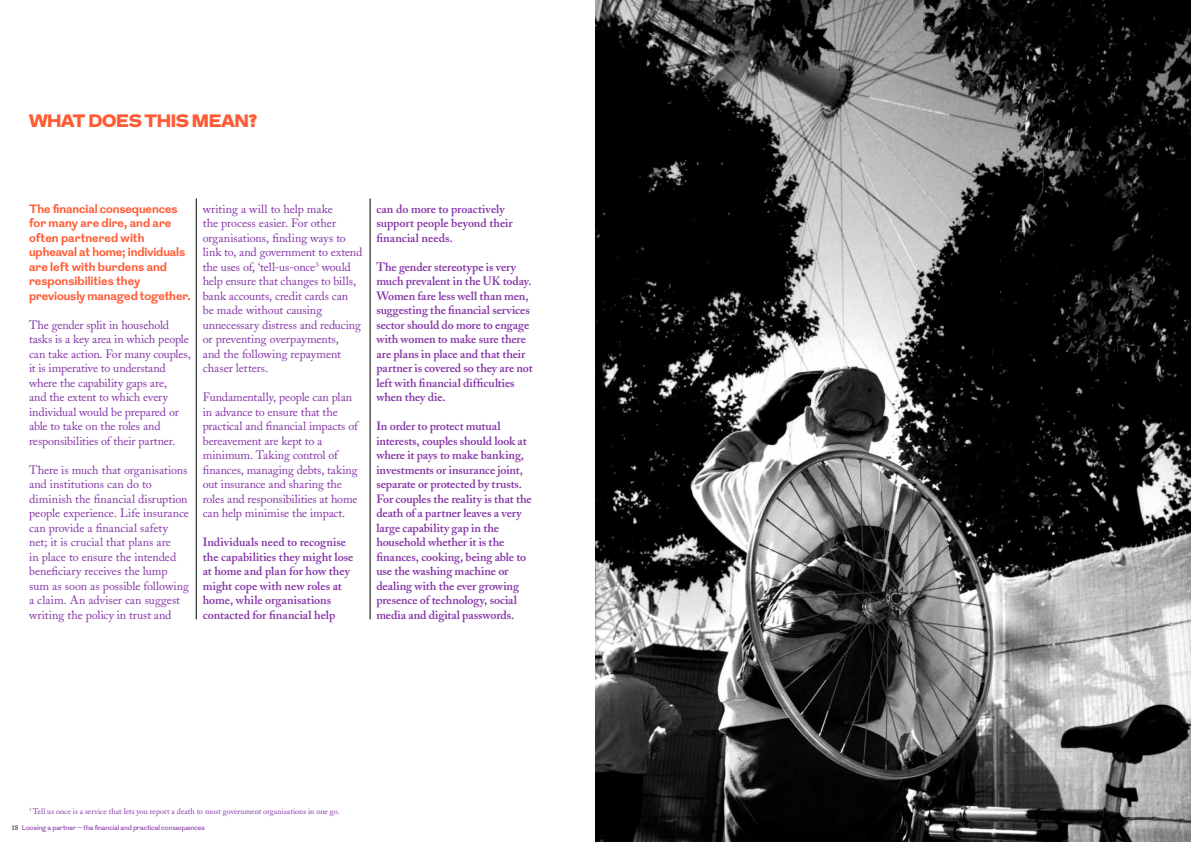
<style>
.page{position:relative;width:1191px;height:842px;background:#fff}
.page>*{position:absolute;margin:0;border:0;box-sizing:border-box;transform-origin:0 0}
.t1{font:900 18px "Grot";letter-spacing:-.02em;color:#ff5b35}
.t2{font:12px/14.5px "Adobe Caslon";letter-spacing:-.005em;color:#8431a6}
.t3{font:600 12px/14.5px "Adobe Caslon";letter-spacing:-.01em;color:#8431a6}
.t4{font:700 12px/14.5px "Grot";letter-spacing:-.005em;color:#ff5b35}
.t5{font:8px "Adobe Caslon";letter-spacing:.005em;color:#8431a6}
.t6{font:7px "Grot";letter-spacing:-.02em;color:#8431a6}
.s1{font-family:"Adobe Caslon";color:#000}
</style>
<div class="page">
<hr style="left:196px;top:198px;width:1px;height:421px;background:#000">
<hr style="left:370px;top:198px;width:1px;height:421px;background:#000">
<img style="left:595px;top:0;width:596px;height:841px">
<h1 class="t1" style="left:29px;top:108px;width:230px">WHAT DOES THIS MEAN?</h1>
<p class="t4" style="left:29px;top:202px;width:163px">The financial consequences for many are dire, and are often partnered with upheaval at home; individuals are left with burdens and responsibilities they previously managed together.</p>
<p class="t2" style="left:29px;top:318px;width:163px">The gender split in household tasks is a key area in which people can take action. For many couples, it is imperative to understand where the capability gaps are,<br>and the extent to which every individual would be prepared or able to take on the roles and responsibilities of their partner.</p>
<p class="t2" style="left:29px;top:463px;width:161px">There is much that organisations and institutions can do to diminish the financial disruption people experience. Life insurance can provide a financial safety net; it is crucial that plans are<br>in place to ensure the intended beneficiary receives the lump sum as soon as possible following a claim. An adviser can suggest writing the policy in trust and</p>
<p class="t2" style="left:203px;top:202px;width:161px">writing a will to help make<br>the process easier. For other organisations, finding ways to link to, and government to extend the uses of, ‘tell-us-once<sup>3</sup> would help ensure that changes to bills, bank accounts, credit cards can be made without causing unnecessary distress and reducing or preventing overpayments,<br>and the following repayment chaser letters.</p>
<p class="t2" style="left:203px;top:390px;width:156px">Fundamentally, people can plan in advance to ensure that the practical and financial impacts of bereavement are kept to a minimum. Taking control of finances, managing debts, taking out insurance and sharing the roles and responsibilities at home can help minimise the impact.</p>
<p class="t3" style="left:203px;top:535px;width:152px">Individuals need to recognise the capabilities they might lose at home and plan for how they might cope with new roles at home, while organisations contacted for financial help</p>
<p class="t3" style="left:376px;top:202px;width:138px">can do more to proactively support people beyond their financial needs.</p>
<p class="t3" style="left:376px;top:260px;width:158px">The gender stereotype is very much prevalent in the UK today.<br>Women fare less well than men, suggesting the financial services sector should do more to engage with women to make sure there are plans in place and that their partner is covered so they are not left with financial difficulties when they die.</p>
<p class="t3" style="left:376px;top:419px;width:157px">In order to protect mutual interests, couples should look at where it pays to make banking, investments or insurance joint, separate or protected by trusts.<br>For couples the reality is that the death of a partner leaves a very large capability gap in the household whether it is the finances, cooking, being able to use the washing machine or dealing with the ever growing presence of technology, social media and digital passwords.</p>
<p class="t5" style="left:29px;top:806px;width:312px"><sup>3</sup> Tell us once is a service that lets you report a death to most government organisations in one go.</p>
<p class="t6" style="left:11px;top:823px;width:195px"><span class="s1">18</span> Loosing a partner – the financial and practical consequences</p>
</div>
